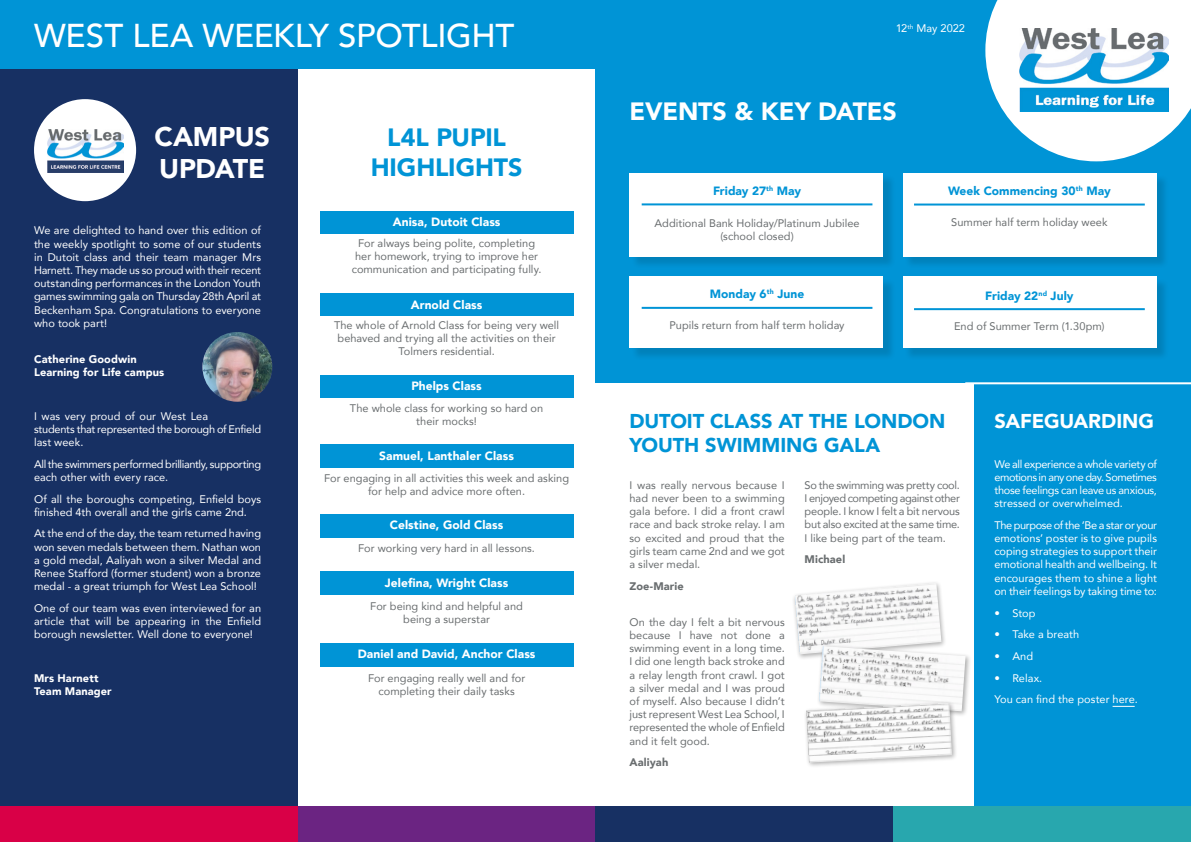
<style>
.page{position:relative;width:1191px;height:842px;background:#fff}
.page>*{position:absolute;margin:0;border:0;box-sizing:border-box;transform-origin:0 0}
.t1{font:500 33px "Avenir";letter-spacing:-.01em;color:#fff}
.t2{font:900 27px/32.4px "Avenir";letter-spacing:-.015em;color:#fff}
.t3{font:900 25px/30px "Avenir";letter-spacing:-.005em;color:#0094d6;text-align:center}
.t4{font:900 25px "Avenir";letter-spacing:-.005em;color:#fff}
.t5{font:900 20px/24px "Avenir";letter-spacing:-.005em;color:#0094d6}
.t6{font:900 20px "Avenir";letter-spacing:-.005em;color:#fff}
.t7{font:900 12px "Avenir";letter-spacing:.005em;color:#fff}
.t8{font:900 12px "Avenir";color:#0094d6}
.t9{font:11px/13.2px "Avenir";color:#696d6f;text-align:center}
.t10{font:11px/13.2px "Avenir";color:#fff;text-align:justify}
.t11{font:11px/13.2px "Avenir";letter-spacing:-.02em;color:#fff}
.t12{font:11px/13.2px "Avenir";letter-spacing:-.03em;color:#fff}
.t13{font:900 11px/13.2px "Avenir";letter-spacing:.01em;color:#fff}
.t14{font:900 11px "Avenir";letter-spacing:.01em;color:#696d6f}
</style>
<div class="page">
<div style="left:595px;top:52px;width:596px;height:330px;background:#0094d6"></div>
<div style="left:974px;top:381px;width:217px;height:425px;background:#0094d6"></div>
<div style="left:0;top:0;width:298px;height:816px;background:#173063"></div>
<div style="left:34px;top:99px;width:102px;height:102px;background:#fff;border-radius:50%"></div>
<div style="left:0;top:806px;width:298px;height:36px;background:#d90047"></div>
<div style="left:298px;top:806px;width:297px;height:36px;background:#6b2482"></div>
<svg style="left:1112px;top:706px;width:22px;height:1px"></svg>
<img style="left:202px;top:332px;width:70px;height:70px;border-radius:35px">
<div style="left:320px;top:211px;width:253px;height:23px;background:#0094d6"></div>
<div style="left:320px;top:293px;width:253px;height:23px;background:#0094d6"></div>
<div style="left:320px;top:375px;width:253px;height:23px;background:#0094d6"></div>
<div style="left:320px;top:444px;width:253px;height:24px;background:#0094d6"></div>
<div style="left:320px;top:514px;width:253px;height:23px;background:#0094d6"></div>
<div style="left:320px;top:571px;width:253px;height:24px;background:#0094d6"></div>
<div style="left:320px;top:643px;width:253px;height:23px;background:#0094d6"></div>
<div style="left:893px;top:806px;width:298px;height:36px;background:#28a7ae"></div>
<div style="left:595px;top:806px;width:298px;height:36px;background:#173063"></div>
<div style="left:0;top:0;width:1191px;height:68px;background:#0094d6"></div>
<svg style="left:985px;top:0;width:206px;height:162px"></svg>
<img style="left:1019px;top:28px;width:149px;height:83px">
<div style="left:630px;top:174px;width:265px;height:95px;background:#000;opacity:.13"></div>
<div style="left:629px;top:173px;width:254px;height:84px;background:#fff"></div>
<hr style="left:641px;top:203px;width:231px;height:2px;background:#0094d6">
<div style="left:904px;top:174px;width:265px;height:95px;background:#000;opacity:.13"></div>
<div style="left:903px;top:173px;width:254px;height:84px;background:#fff"></div>
<hr style="left:914px;top:204px;width:230px;height:2px;background:#0094d6">
<div style="left:630px;top:277px;width:265px;height:83px;background:#000;opacity:.13"></div>
<div style="left:629px;top:276px;width:254px;height:72px;background:#fff"></div>
<div style="left:904px;top:277px;width:265px;height:83px;background:#000;opacity:.13"></div>
<div style="left:903px;top:276px;width:254px;height:72px;background:#fff"></div>
<hr style="left:641px;top:307px;width:231px;height:2px;background:#0094d6">
<hr style="left:914px;top:308px;width:230px;height:2px;background:#0094d6">
<img style="left:47px;top:129px;width:76px;height:43px">
<div style="left:792px;top:580px;width:155px;height:80px;background:#000;opacity:.33"></div>
<img style="left:794px;top:583px;width:147px;height:71px">
<div style="left:816px;top:643px;width:155px;height:74px;background:#000;opacity:.33"></div>
<img style="left:819px;top:646px;width:146px;height:65px">
<div style="left:803px;top:700px;width:155px;height:68px;background:#000;opacity:.33"></div>
<img style="left:806px;top:703px;width:146px;height:60px">
<hr style="left:965px;top:382px;width:226px;height:2px;background:#fff">
<h1 class="t1" style="left:34px;top:7px;width:482px">WEST LEA WEEKLY SPOTLIGHT</h1>
<h2 class="t2" style="left:154px;top:119px;width:117px">CAMPUS<br>UPDATE</h2>
<p class="t10" style="left:34px;top:224px;width:229px">We are delighted to hand over this edition of the weekly spotlight to some of our students in Dutoit class and their team manager Mrs Harnett. They made us so proud with their recent outstanding performances in the London Youth games swimming gala on Thursday 28th April at Beckenham Spa. Congratulations to everyone who took part!</p>
<p class="t13" style="left:34px;top:352px;width:132px">Catherine Goodwin<br>Learning for Life campus</p>
<p class="t11" style="left:34px;top:409px;width:228px">I was very proud of our West Lea<br>students that represented the borough of Enfield last week.</p>
<p class="t12" style="left:34px;top:457px;width:229px">All the swimmers performed brilliantly, supporting each other with every race.</p>
<p class="t10" style="left:34px;top:492px;width:229px">Of all the boroughs competing, Enfield boys finished 4th overall and the girls came 2nd.</p>
<p class="t10" style="left:34px;top:527px;width:229px">At the end of the day, the team returned having won seven medals between them. Nathan won a gold medal, Aaliyah won a silver Medal and Renee Stafford (former student) won a bronze medal - a great triumph for West Lea School!</p>
<p class="t10" style="left:34px;top:601px;width:229px">One of our team was even interviewed for an article that will be appearing in the Enfield borough newsletter. Well done to everyone!</p>
<p class="t13" style="left:34px;top:671px;width:79px">Mrs Harnett<br>Team Manager</p>
<h3 class="t3" style="left:371px;top:121px;width:153px">L4L PUPIL<br>HIGHLIGHTS</h3>
<p class="t7" style="left:393px;top:211px;width:109px">Anisa, Dutoit Class</p>
<p class="t9" style="left:352px;top:236px;width:191px">For always being polite, completing her homework, trying to improve her communication and participating fully.</p>
<p class="t7" style="left:411px;top:294px;width:73px">Arnold Class</p>
<p class="t9" style="left:334px;top:318px;width:227px">The whole of Arnold Class for being very well behaved and trying all the activities on their<br>Tolmers residential.</p>
<p class="t7" style="left:411px;top:376px;width:72px">Phelps Class</p>
<p class="t9" style="left:350px;top:401px;width:195px">The whole class for working so hard on their mocks!</p>
<p class="t7" style="left:379px;top:446px;width:136px">Samuel, Lanthaler Class</p>
<p class="t9" style="left:324px;top:471px;width:247px">For engaging in all activities this week and asking for help and advice more often.</p>
<p class="t7" style="left:390px;top:515px;width:115px">Celstine, Gold Class</p>
<p class="t9" style="left:358px;top:541px;width:178px">For working very hard in all lessons.</p>
<p class="t7" style="left:385px;top:572px;width:125px">Jelefina, Wright Class</p>
<p class="t9" style="left:370px;top:599px;width:154px">For being kind and helpful and being a superstar</p>
<p class="t7" style="left:358px;top:644px;width:179px">Daniel and David, Anchor Class</p>
<p class="t9" style="left:368px;top:671px;width:159px">For engaging really well and for completing their daily tasks</p>
<p class="t10" style="left:895px;top:22px;width:71px">12<sup>th</sup> May 2022</p>
<h3 class="t4" style="left:629px;top:90px;width:269px">EVENTS &amp; KEY DATES</h3>
<p class="t8" style="left:713px;top:180px;width:89px">Friday 27<sup>th</sup> May</p>
<p class="t8" style="left:948px;top:181px;width:164px">Week Commencing 30<sup>th</sup> May</p>
<p class="t9" style="left:654px;top:216px;width:207px">Additional Bank Holiday/Platinum Jubilee (school closed)</p>
<p class="t9" style="left:951px;top:215px;width:158px">Summer half term holiday week</p>
<p class="t8" style="left:710px;top:284px;width:96px">Monday 6<sup>th</sup> June</p>
<p class="t8" style="left:985px;top:285px;width:90px">Friday 22<sup>nd</sup> July</p>
<p class="t9" style="left:669px;top:318px;width:176px">Pupils return from half term holiday</p>
<p class="t9" style="left:954px;top:319px;width:152px">End of Summer Term (1.30pm)</p>
<h3 class="t5" style="left:629px;top:409px;width:317px">DUTOIT CLASS AT THE LONDON<br>YOUTH SWIMMING GALA</h3>
<h3 class="t6" style="left:994px;top:404px;width:161px">SAFEGUARDING</h3>
<p class="t10" style="left:994px;top:457px;width:164px">We all experience a whole variety of emotions in any one day. Sometimes those feelings can leave us anxious, stressed or overwhelmed.</p>
<p class="t10" style="left:994px;top:518px;width:164px">The purpose of the ‘Be a star or your emotions’ poster is to give pupils coping strategies to support their emotional health and wellbeing. It encourages them to shine a light on their feelings by taking time to:</p>
<p class="t10" style="left:994px;top:606px;width:43px">• Stop</p>
<p class="t10" style="left:994px;top:627px;width:86px">• Take a breath</p>
<p class="t10" style="left:994px;top:649px;width:40px">• And</p>
<p class="t10" style="left:994px;top:667px;width:145px;line-height:21.7px">• Relax.<br>You can find the poster here.</p>
<p class="t9" style="left:629px;top:478px;width:157px;text-align:justify">I was really nervous because I had never been to a swimming gala before. I did a front crawl race and back stroke relay. I am so excited and proud that the girls team came 2nd and we got a silver medal.</p>
<p class="t14" style="left:629px;top:576px;width:56px">Zoe-Marie</p>
<p class="t9" style="left:629px;top:615px;width:157px;text-align:justify">On the day I felt a bit nervous because I have not done a swimming event in a long time.<br>I did one length back stroke and a relay length front crawl. I got a silver medal and I was proud of myself. Also because I didn’t just represent West Lea School, I represented the whole of Enfield and it felt good.</p>
<p class="t14" style="left:629px;top:753px;width:40px">Aaliyah</p>
<p class="t9" style="left:804px;top:478px;width:157px;text-align:justify">So the swimming was pretty cool.<br>I enjoyed competing against other people. I know I felt a bit nervous but also excited at the same time.<br>I like being part of the team.</p>
<p class="t14" style="left:804px;top:550px;width:42px">Michael</p>
</div>
